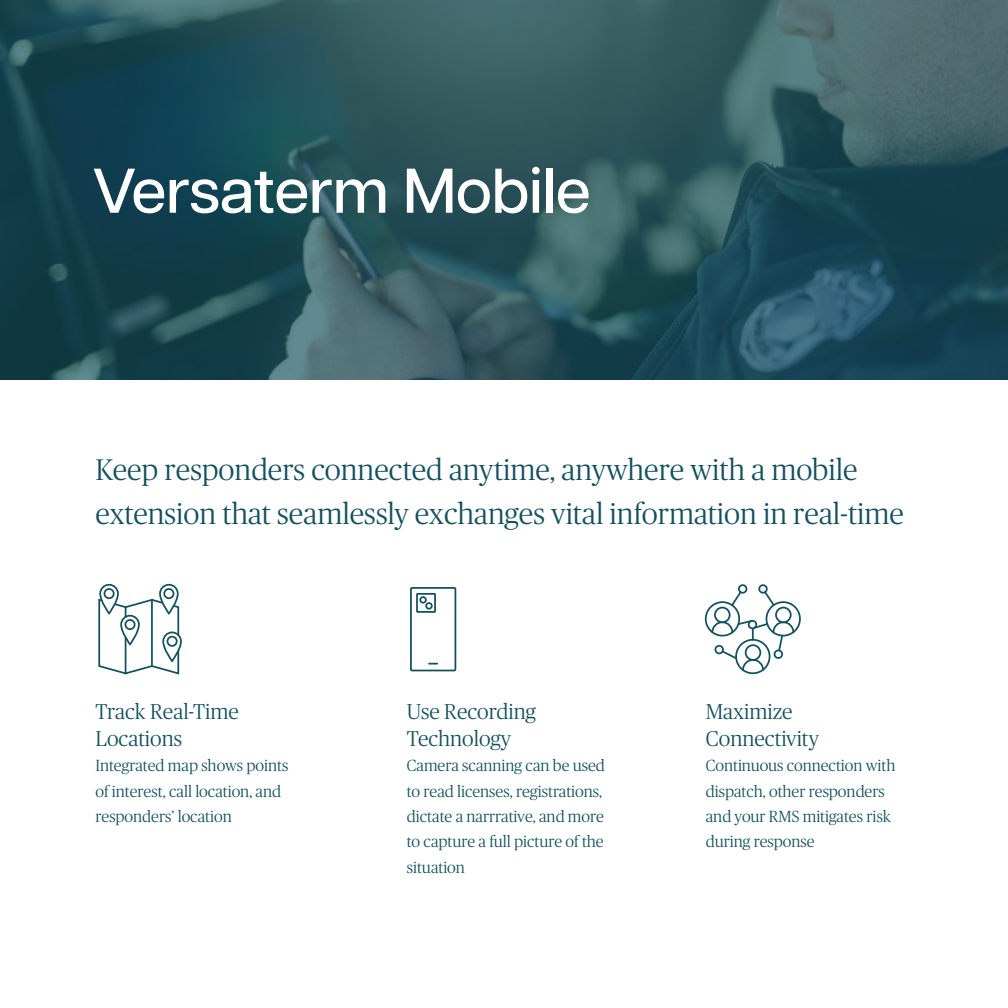
<style>
.page{position:relative;width:1008px;height:1008px;background:#fff}
.page>*{position:absolute;margin:0;border:0;box-sizing:border-box;transform-origin:0 0}
.t1{font:500 63px "Articulat CF";color:#fff}
.t2{font:300 29.75px/43.8px "Publico Headline";color:#13505d}
.t3{font:300 21.35px/26.8px "Publico Headline";color:#13505d}
.t4{font:300 16.1px/25.4px "Publico Headline";color:#13505d}
</style>
<div class="page">
<img style="left:0;top:0;width:1008px;height:379px">
<div style="left:410px;top:587px;width:46px;height:84px;border:2px solid #13505d"></div>
<div style="left:416px;top:593px;width:20px;height:20px;border:2px solid #13505d"></div>
<div style="left:419px;top:596px;width:8px;height:8px;border:2px solid #13505d;border-radius:50%"></div>
<div style="left:425px;top:602px;width:8px;height:8px;border:2px solid #13505d;border-radius:50%"></div>
<svg style="left:429px;top:663px;width:8px;height:2px"></svg>
<svg style="left:98px;top:598px;width:82px;height:77px"></svg>
<div style="left:163px;top:588px;width:11px;height:11px;border:2px solid #13505d;border-radius:50%"></div>
<div style="left:159px;top:584px;width:20px;height:30px;border:2px solid #13505d;border-radius:9px"></div>
<div style="left:167px;top:636px;width:11px;height:11px;border:2px solid #13505d;border-radius:50%"></div>
<div style="left:162px;top:632px;width:20px;height:30px;border:2px solid #13505d;border-radius:9px"></div>
<div style="left:125px;top:619px;width:11px;height:11px;border:2px solid #13505d;border-radius:50%"></div>
<div style="left:120px;top:615px;width:20px;height:30px;border:2px solid #13505d;border-radius:9px"></div>
<div style="left:104px;top:588px;width:11px;height:11px;border:2px solid #13505d;border-radius:50%"></div>
<div style="left:99px;top:584px;width:20px;height:30px;border:2px solid #13505d;border-radius:9px"></div>
<div style="left:714px;top:607px;width:17px;height:16px;border:2px solid #13505d;border-radius:50%"></div>
<div style="left:705px;top:601px;width:35px;height:36px;border:2px solid #13505d;border-radius:50%"></div>
<svg style="left:730px;top:584px;width:18px;height:24px"></svg>
<div style="left:775px;top:607px;width:17px;height:16px;border:2px solid #13505d;border-radius:50%"></div>
<div style="left:766px;top:601px;width:35px;height:36px;border:2px solid #13505d;border-radius:50%"></div>
<svg style="left:758px;top:584px;width:18px;height:24px"></svg>
<div style="left:735px;top:639px;width:35px;height:35px;border:2px solid #13505d;border-radius:50%"></div>
<svg style="left:711px;top:618px;width:84px;height:54px"></svg>
<h1 class="t1" style="left:92px;top:145px;width:500px">Versaterm Mobile</h1>
<h2 class="t2" style="left:95px;top:446px;width:810px">Keep responders connected anytime, anywhere with a mobile extension that seamlessly exchanges vital information in real-time</h2>
<h3 class="t3" style="left:95px;top:697px;width:145px">Track Real-Time<br>Locations</h3>
<p class="t4" style="left:95px;top:752px;width:194px">Integrated map shows points of interest, call location, and responders’ location</p>
<h3 class="t3" style="left:407px;top:697px;width:131px">Use Recording<br>Technology</h3>
<p class="t4" style="left:407px;top:752px;width:200px">Camera scanning can be used to read licenses, registrations, dictate a narrrative, and more to capture a full picture of the situation</p>
<h3 class="t3" style="left:706px;top:697px;width:115px">Maximize<br>Connectivity</h3>
<p class="t4" style="left:706px;top:752px;width:191px">Continuous connection with dispatch, other responders and your RMS mitigates risk during response</p>
</div>
